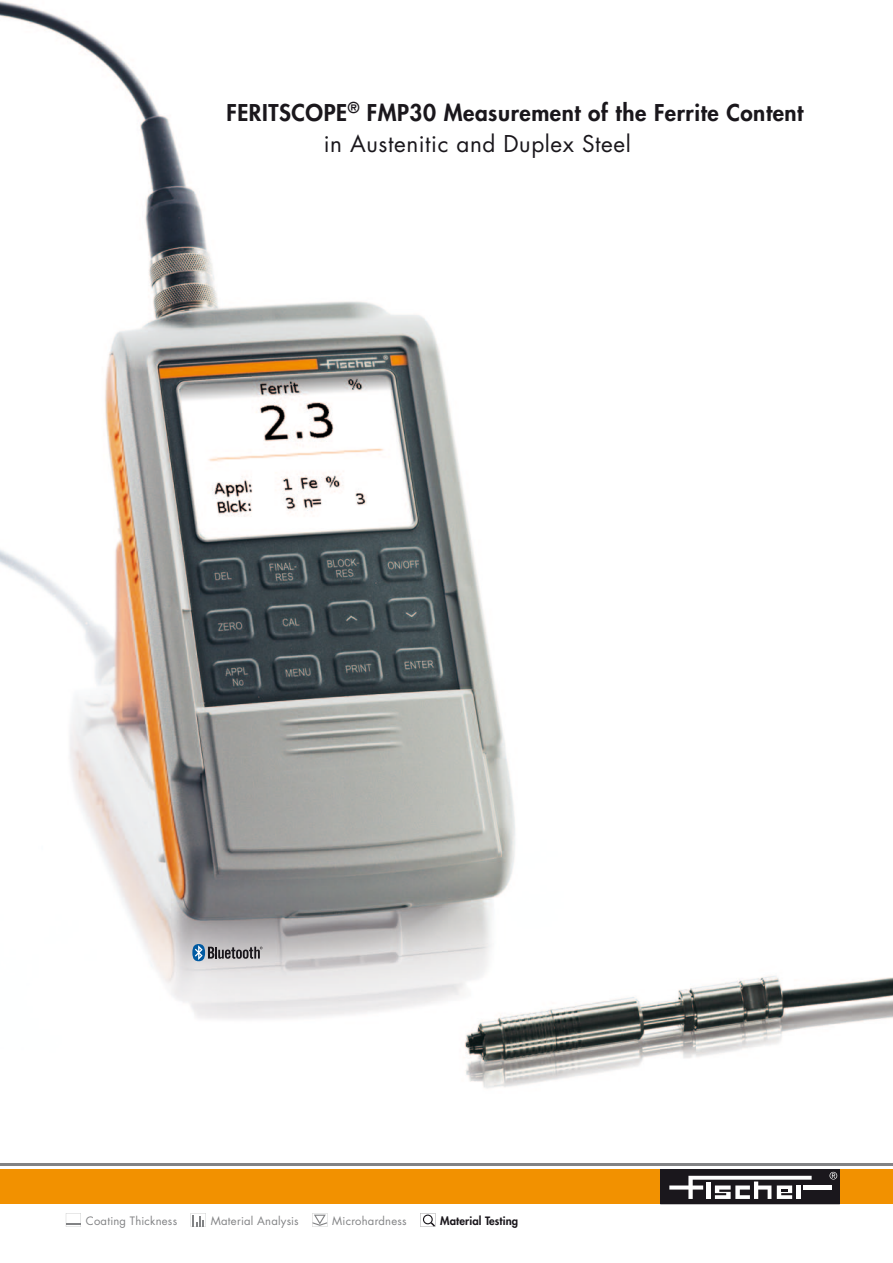
<style>
.page{position:relative;width:893px;height:1263px;background:#fff}
.page>*{position:absolute;margin:0;border:0;box-sizing:border-box;transform-origin:0 0}
.t1{font:800 22.5px/31.5px "Futura Std";letter-spacing:.025em;color:#1a171c}
.t2{font:11.25px "Futura Std";letter-spacing:.02em;color:#828385}
.t3{font:800 11.25px "Futura Std";letter-spacing:.01em;color:#1a171c}
.s1{font-weight:400}
</style>
<div class="page">
<img style="left:0;top:1px;width:893px;height:1088px">
<svg style="left:192px;top:944px;width:70px;height:17px"></svg>
<div style="left:0;top:1169px;width:661px;height:35px;background:#f29100"></div>
<div style="left:839px;top:1169px;width:54px;height:35px;background:#f29100"></div>
<hr style="left:0;top:1163px;width:893px;height:2px;background:#828385">
<svg style="left:660px;top:1169px;width:180px;height:35px"></svg>
<svg style="left:66px;top:1213px;width:15px;height:14px"></svg>
<svg style="left:191px;top:1213px;width:15px;height:14px"></svg>
<svg style="left:312px;top:1213px;width:15px;height:14px"></svg>
<svg style="left:420px;top:1213px;width:15px;height:14px"></svg>
<p class="t1" style="left:324px;top:97px;width:481px;text-indent:-97px">FERITSCOPE<sup>®</sup> FMP30 Measurement of the Ferrite Content <span class="s1">in Austenitic and Duplex Steel</span></p>
<p class="t2" style="left:86px;top:1213px;width:93px">Coating Thickness</p>
<p class="t2" style="left:211px;top:1213px;width:90px">Material Analysis</p>
<p class="t2" style="left:332px;top:1213px;width:76px">Microhardness</p>
<p class="t3" style="left:440px;top:1213px;width:79px">Material Testing</p>
</div>
